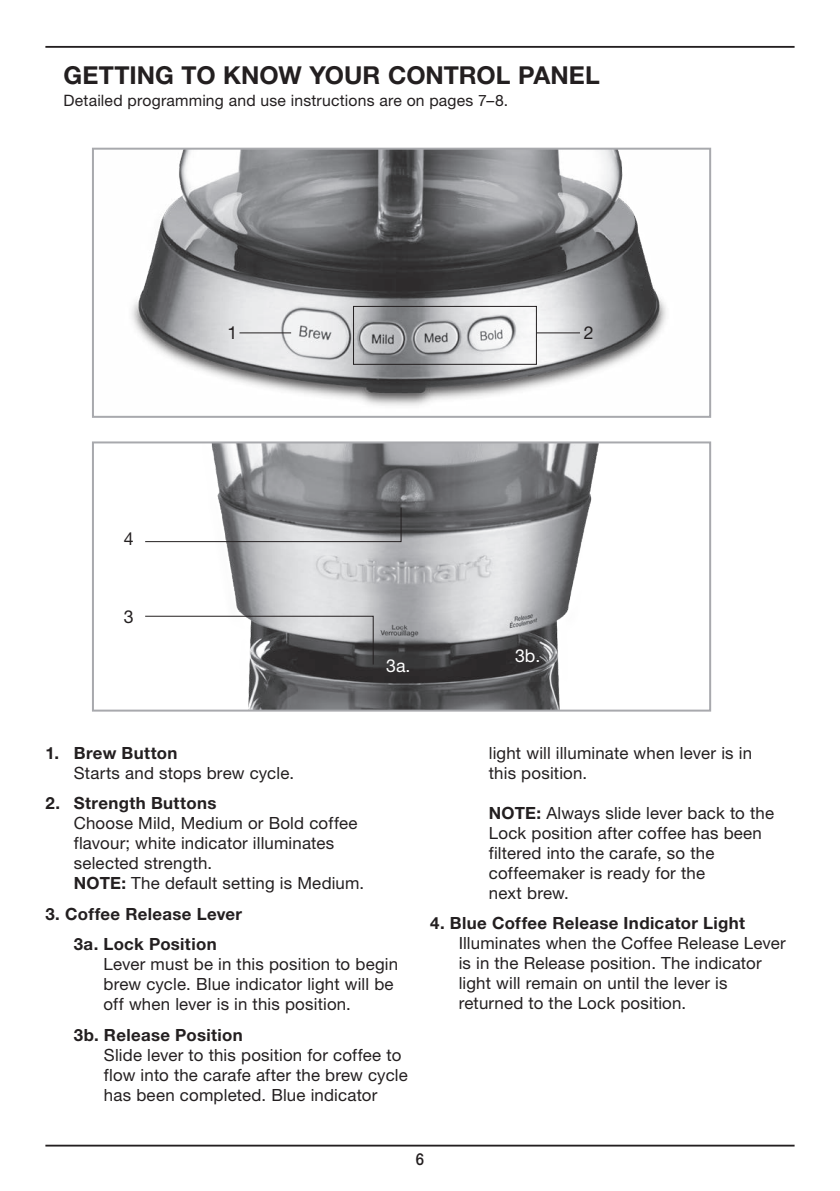
<style>
.page{position:relative;width:840px;height:1191px;background:#fff}
.page>*{position:absolute;margin:0;border:0;box-sizing:border-box;transform-origin:0 0}
.t1{font:700 24.8px "Helvetica Neue LT Std";color:#231f20}
.t2{font:17.8px "Helvetica Neue LT Std";color:#fff}
.t3{font:17.8px "Helvetica Neue LT Std";color:#231f20}
.t4{font:16.8px/20px "Helvetica Neue LT Std";letter-spacing:.01em;color:#231f20}
.t5{font:700 16.8px/30.6px "Helvetica Neue LT Std";letter-spacing:.02em;color:#231f20;text-align:center}
.t6{font:500 16.6px "Helvetica Neue LT Std";color:#231f20;scale:.9 1}
.t7{font:15.8px "Helvetica Neue LT Std";letter-spacing:.015em;color:#231f20}
.s1{font-weight:700}
</style>
<div class="page">
<img style="left:145px;top:444px;width:454px;height:264px">
<div style="left:92px;top:441px;width:618px;height:270px;border:2px solid #a8a9ad"></div>
<img style="left:131px;top:151px;width:535px;height:255px">
<div style="left:92px;top:148px;width:618px;height:270px;border:2px solid #a8a9ad"></div>
<div style="left:353px;top:306px;width:183px;height:59px;border:1px solid #231f20"></div>
<hr style="left:239px;top:332px;width:52px;height:1px;background:#231f20">
<svg style="left:145px;top:615px;width:229px;height:50px"></svg>
<hr style="left:536px;top:332px;width:43px;height:1px;background:#231f20">
<svg style="left:145px;top:507px;width:257px;height:35px"></svg>
<hr style="left:45px;top:46px;width:749px;height:2px;background:#231f20">
<hr style="left:45px;top:1144px;width:749px;height:2px;background:#231f20">
<h1 class="t1" style="left:63px;top:60px;width:537px">GETTING TO KNOW YOUR CONTROL PANEL</h1>
<p class="t7" style="left:63px;top:91px;width:446px">Detailed programming and use instructions are on pages 7–8.</p>
<p class="t3" style="left:227px;top:322px;width:11px">1</p>
<p class="t3" style="left:583px;top:322px;width:11px">2</p>
<p class="t3" style="left:124px;top:528px;width:11px">4</p>
<p class="t3" style="left:124px;top:605px;width:11px">3</p>
<p class="t2" style="left:386px;top:654px;width:26px">3a.</p>
<p class="t2" style="left:515px;top:645px;width:27px">3b.</p>
<p class="t5" style="left:45px;top:737px;width:133px">1. Brew Button</p>
<p class="t4" style="left:74px;top:762px;width:222px">Starts and stops brew cycle.</p>
<p class="t5" style="left:45px;top:787px;width:172px">2. Strength Buttons</p>
<p class="t4" style="left:74px;top:813px;width:292px">Choose Mild, Medium or Bold coffee flavour; white indicator illuminates selected strength.<br><span class="s1">NOTE:</span> The default setting is Medium.</p>
<p class="t5" style="left:45px;top:898px;width:198px">3. Coffee Release Lever<br>3a. Lock Position</p>
<p class="t4" style="left:103px;top:954px;width:296px">Lever must be in this position to begin brew cycle. Blue indicator light will be off when lever is in this position.</p>
<p class="t5" style="left:74px;top:1019px;width:170px">3b. Release Position</p>
<p class="t4" style="left:104px;top:1044px;width:305px">Slide lever to this position for coffee to flow into the carafe after the brew cycle has been completed. Blue indicator</p>
<p class="t4" style="left:488px;top:742px;width:264px">light will illuminate when lever is in this position.</p>
<p class="t4" style="left:488px;top:802px;width:286px"><span class="s1">NOTE:</span> Always slide lever back to the<br>Lock position after coffee has been filtered into the carafe, so the coffeemaker is ready for the<br>next brew.</p>
<p class="t5" style="left:430px;top:907px;width:316px">4. Blue Coffee Release Indicator Light</p>
<p class="t4" style="left:458px;top:933px;width:328px">Illuminates when the Coffee Release Lever is in the Release position. The indicator light will remain on until the lever is returned to the Lock position.</p>
<p class="t6" style="left:415px;top:1148px;width:11px">6</p>
</div>
